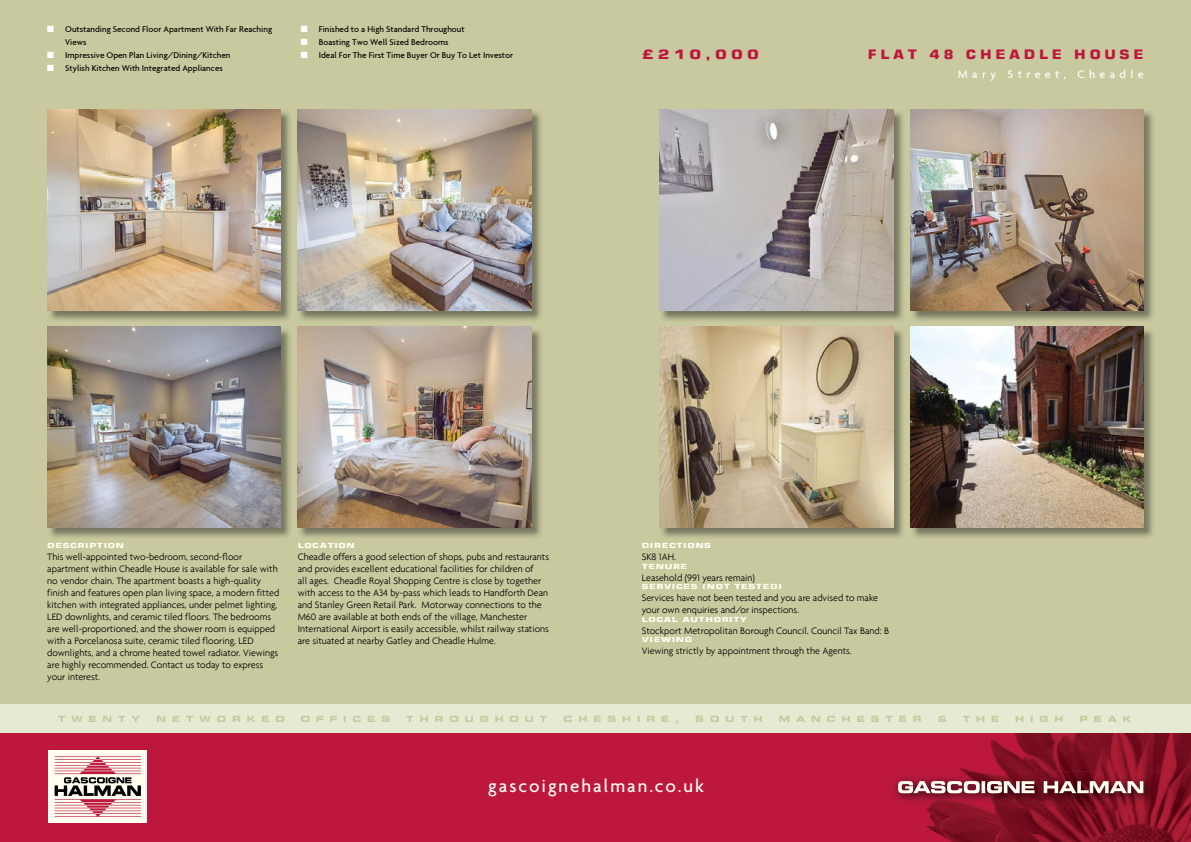
<style>
.page{position:relative;width:1191px;height:842px;background:#fff}
.page>*{position:absolute;margin:0;border:0;box-sizing:border-box;transform-origin:0 0}
.t1{font:500 19px "Agenda";letter-spacing:.1em;color:#fffef0}
.t2{font:700 13px "Square 721 BT";letter-spacing:.255em;color:#bd173e;scale:1.13 1}
.t3{font:700 13px "Square 721 BT";letter-spacing:.255em;color:#bd173e;scale:1.3 1}
.t4{font:500 12px "Agenda";letter-spacing:.36em;color:#fff}
.t5{font:300 10px/12px "Agenda";color:#000}
.t6{font:500 9px/13px "Agenda";color:#000}
.t7{font:700 expanded 8.5px "Square 721 BT";letter-spacing:.705em;color:#c9c99f}
.t8{font:700 7px "Square 721 BT";letter-spacing:.06em;color:#fffef0;scale:1.4 1}
.s1{color:#fff}
</style>
<div class="page">
<div style="left:0;top:723px;width:1191px;height:119px;background:#bd173e"></div>
<img style="left:926px;top:733px;width:254px;height:93px">
<img style="left:894px;top:777px;width:32px;height:25px">
<img style="left:926px;top:771px;width:232px;height:37px">
<svg style="left:898px;top:781px;width:81px;height:12px"></svg>
<svg style="left:981px;top:781px;width:4px;height:12px"></svg>
<svg style="left:987px;top:781px;width:47px;height:12px"></svg>
<svg style="left:1043px;top:781px;width:100px;height:12px"></svg>
<div style="left:0;top:0;width:1191px;height:706px;background:#c9c99f"></div>
<div style="left:0;top:705px;width:1191px;height:28px;background:#e6ead3"></div>
<div style="left:49px;top:750px;width:98px;height:73px;background:#fffef0"></div>
<svg style="left:55px;top:756px;width:86px;height:61px"></svg>
<img style="left:49px;top:111px;width:241px;height:210px">
<img style="left:47px;top:110px;width:234px;height:201px">
<img style="left:299px;top:110px;width:242px;height:211px">
<img style="left:298px;top:110px;width:233px;height:201px">
<img style="left:49px;top:329px;width:241px;height:209px">
<img style="left:47px;top:327px;width:234px;height:201px">
<img style="left:299px;top:328px;width:242px;height:210px">
<img style="left:298px;top:327px;width:233px;height:201px">
<img style="left:912px;top:110px;width:241px;height:211px">
<img style="left:910px;top:110px;width:233px;height:201px">
<img style="left:661px;top:110px;width:242px;height:211px">
<img style="left:660px;top:110px;width:233px;height:201px">
<img style="left:912px;top:328px;width:241px;height:210px">
<img style="left:910px;top:327px;width:233px;height:201px">
<img style="left:661px;top:328px;width:242px;height:210px">
<img style="left:660px;top:327px;width:233px;height:201px">
<p class="t6" style="left:65px;top:22px;width:208px;text-indent:-18px"><span class="s1">■</span> Outstanding Second Floor Apartment With Far Reaching<br>Views</p>
<p class="t6" style="left:47px;top:48px;width:185px"><span class="s1">■</span> Impressive Open Plan Living/Dining/Kitchen</p>
<p class="t6" style="left:47px;top:61px;width:177px"><span class="s1">■</span> Stylish Kitchen With Integrated Appliances</p>
<p class="t6" style="left:301px;top:22px;width:165px"><span class="s1">■</span> Finished to a High Standard Throughout</p>
<p class="t6" style="left:301px;top:35px;width:149px"><span class="s1">■</span> Boasting Two Well Sized Bedrooms</p>
<p class="t6" style="left:301px;top:48px;width:214px"><span class="s1">■</span> Ideal For The First Time Buyer Or Buy To Let Investor</p>
<h2 class="t3" style="left:642px;top:47px;width:91px">£210,000</h2>
<h2 class="t2" style="left:867px;top:47px;width:246px">FLAT 48 CHEADLE HOUSE</h2>
<p class="t4" style="left:958px;top:67px;width:187px">Mary Street, Cheadle</p>
<p class="t8" style="left:47px;top:542px;width:56px">DESCRIPTION</p>
<p class="t5" style="left:47px;top:551px;width:233px">This well-appointed two-bedroom, second-floor apartment within Cheadle House is available for sale with no vendor chain. The apartment boasts a high-quality finish and features open plan living space, a modern fitted kitchen with integrated appliances, under pelmet lighting, LED downlights, and ceramic tiled floors. The bedrooms are well-proportioned, and the shower room is equipped with a Porcelanosa suite, ceramic tiled flooring, LED downlights, and a chrome heated towel radiator. Viewings are highly recommended. Contact us today to express your interest.</p>
<p class="t8" style="left:298px;top:542px;width:42px">LOCATION</p>
<p class="t5" style="left:298px;top:551px;width:253px">Cheadle offers a good selection of shops, pubs and restaurants and provides excellent educational facilities for children of<br>all ages. Cheadle Royal Shopping Centre is close by together with access to the A34 by-pass which leads to Handforth Dean and Stanley Green Retail Park. Motorway connections to the M60 are available at both ends of the village, Manchester International Airport is easily accessible, whilst railway stations are situated at nearby Gatley and Cheadle Hulme.</p>
<p class="t8" style="left:642px;top:542px;width:51px">DIRECTIONS</p>
<p class="t5" style="left:642px;top:551px;width:36px">SK8 1AH.</p>
<p class="t8" style="left:642px;top:562px;width:34px">TENURE</p>
<p class="t5" style="left:642px;top:571px;width:115px">Leasehold (991 years remain)</p>
<p class="t8" style="left:642px;top:582px;width:102px">SERVICES (NOT TESTED)</p>
<p class="t5" style="left:642px;top:592px;width:238px">Services have not been tested and you are advised to make your own enquiries and/or inspections.</p>
<p class="t8" style="left:642px;top:615px;width:77px">LOCAL AUTHORITY</p>
<p class="t5" style="left:642px;top:624px;width:249px">Stockport Metropolitan Borough Council . Council Tax Band: B</p>
<p class="t8" style="left:642px;top:635px;width:37px">VIEWING</p>
<p class="t5" style="left:642px;top:645px;width:211px">Viewing strictly by appointment through the Agents.</p>
<p class="t7" style="left:58px;top:714px;width:84px">TWENTY</p>
<p class="t7" style="left:156px;top:714px;width:130px">NETWORKED</p>
<p class="t7" style="left:301px;top:714px;width:91px">OFFICES</p>
<p class="t7" style="left:406px;top:714px;width:143px">THROUGHOUT</p>
<p class="t7" style="left:563px;top:714px;width:117px">CHESHIRE,</p>
<p class="t7" style="left:695px;top:714px;width:69px">SOUTH</p>
<p class="t7" style="left:779px;top:714px;width:144px">MANCHESTER</p>
<p class="t7" style="left:937px;top:714px;width:10px">&amp;</p>
<p class="t7" style="left:962px;top:714px;width:38px">THE</p>
<p class="t7" style="left:1015px;top:714px;width:50px">HIGH</p>
<p class="t7" style="left:1079px;top:714px;width:54px">PEAK</p>
<h1 class="t1" style="left:488px;top:774px;width:217px">gascoignehalman.co.uk</h1>
</div>
